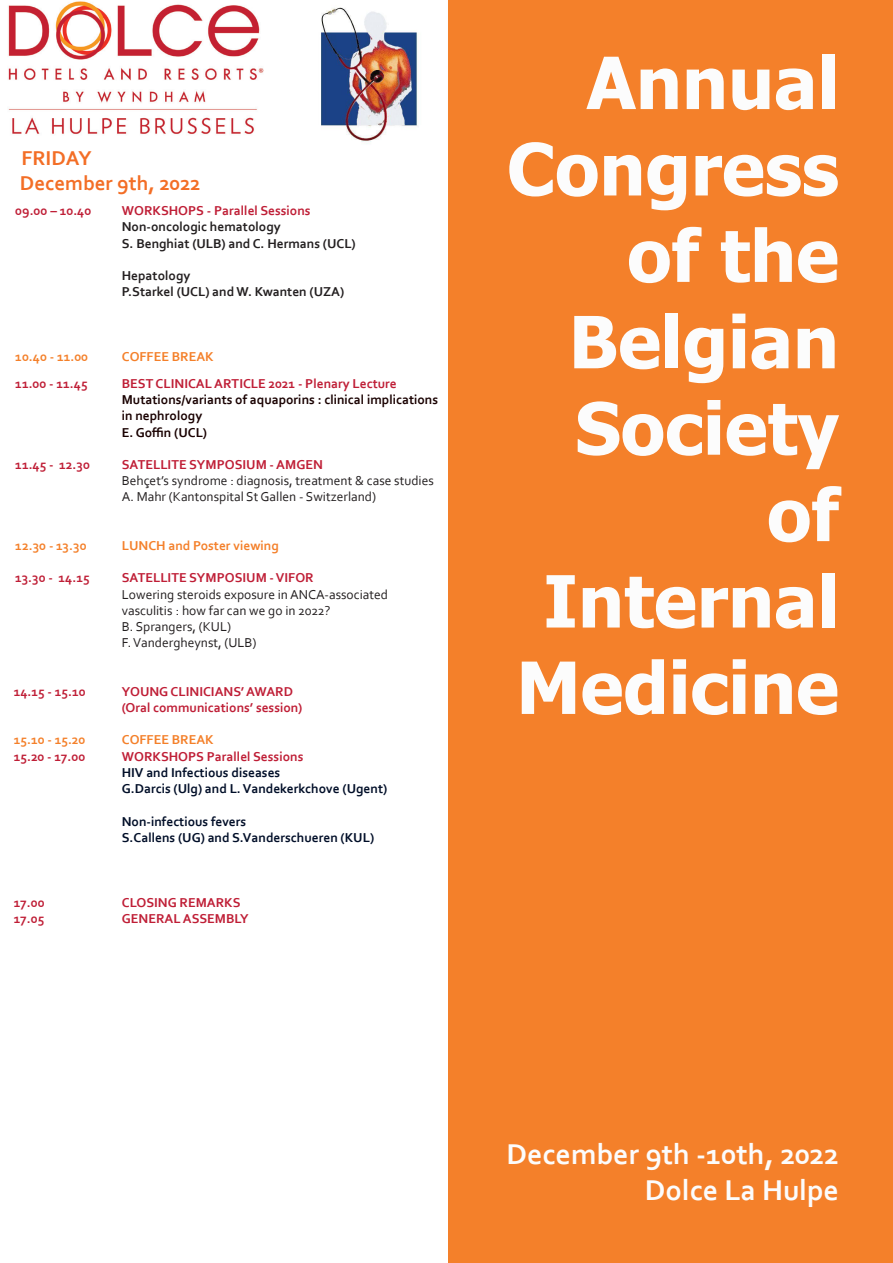
<style>
.page{position:relative;width:893px;height:1263px;background:#fff}
.page>*{position:absolute;margin:0;border:0;box-sizing:border-box;transform-origin:0 0}
.t1{font:700 72px/86.4px "Tahoma";color:#fcfcfc;text-align:right}
.t2{font:700 30px "Corbel";color:#fcfcfc}
.t3{font:700 21px/25.2px "Corbel";color:#f36e26}
.t4{font:700 13.5px/16.2px "Corbel";color:#bf1e36}
.t5{font:13.5px/16.2px "Corbel";color:#231f20}
.t6{font:700 13.5px/16.2px "Corbel";color:#000e28}
.t7{font:700 13.5px/16.2px "Corbel";color:#190000}
.t8{font:700 13.5px "Corbel";color:#231f20}
.t9{font:700 13.5px "Corbel";color:#f4802a}
.s1{color:#bf1e36}
.s2{font-weight:700;color:#bf1e36}
</style>
<div class="page">
<img style="left:8px;top:1px;width:410px;height:143px">
<div style="left:448px;top:1px;width:445px;height:1262px;background:#f4802a"></div>
<p class="t3" style="left:20px;top:145px;width:182px">FRIDAY<br>December 9th, 2022</p>
<p class="t4" style="left:15px;top:202px;width:78px">09.00 – 10.40</p>
<p class="t4" style="left:122px;top:202px;width:190px">WORKSHOPS - Parallel Sessions</p>
<p class="t8" style="left:122px;top:219px;width:160px">Non-oncologic hematology</p>
<p class="t8" style="left:122px;top:235px;width:235px">S. Benghiat (ULB) and C. Hermans (UCL)</p>
<p class="t8" style="left:122px;top:267px;width:70px">Hepatology</p>
<p class="t8" style="left:122px;top:283px;width:224px">P.Starkel (UCL) and W. Kwanten (UZA)</p>
<p class="t9" style="left:15px;top:348px;width:74px">10.40 - 11.00</p>
<p class="t9" style="left:122px;top:348px;width:93px">COFFEE BREAK</p>
<p class="t4" style="left:15px;top:375px;width:74px">11.00 - 11.45</p>
<p class="t7" style="left:122px;top:375px;width:318px"><span class="s1">BEST CLINICAL ARTICLE 2021 - Plenary Lecture </span>Mutations/variants of aquaporins : clinical implications in nephrology<br>E. Goffin (UCL)</p>
<p class="t4" style="left:15px;top:456px;width:76px">11.45 - 12.30</p>
<p class="t5" style="left:122px;top:456px;width:314px"><span class="s2">SATELLITE SYMPOSIUM - AMGEN<br></span>Behçet’s syndrome : diagnosis, treatment &amp; case studies<br>A. Mahr (Kantonspital St Gallen - Switzerland)</p>
<p class="t9" style="left:15px;top:537px;width:73px">12.30 - 13.30</p>
<p class="t9" style="left:122px;top:537px;width:158px">LUNCH and Poster viewing</p>
<p class="t4" style="left:15px;top:569px;width:76px">13.30 - 14.15</p>
<p class="t4" style="left:122px;top:569px;width:193px">SATELLITE SYMPOSIUM - VIFOR</p>
<p class="t5" style="left:122px;top:586px;width:268px">Lowering steroids exposure in ANCA-associated vasculitis : how far can we go in 2022?<br>B. Sprangers, (KUL)<br>F. Vandergheynst, (ULB)</p>
<p class="t4" style="left:14px;top:683px;width:73px">14.15 - 15.10</p>
<p class="t4" style="left:122px;top:683px;width:182px">YOUNG CLINICIANS’ AWARD (Oral communications’ session)</p>
<p class="t9" style="left:14px;top:732px;width:73px">15.10 - 15.20</p>
<p class="t9" style="left:122px;top:732px;width:93px">COFFEE BREAK</p>
<p class="t4" style="left:14px;top:748px;width:73px">15.20 - 17.00</p>
<p class="t4" style="left:122px;top:748px;width:183px">WORKSHOPS Parallel Sessions</p>
<p class="t6" style="left:122px;top:764px;width:267px">HIV and Infectious diseases<br>G.Darcis (Ulg) and L. Vandekerkchove (Ugent)</p>
<p class="t6" style="left:122px;top:812px;width:254px">Non-infectious fevers<br>S.Callens (UG) and S.Vanderschueren (KUL)</p>
<p class="t4" style="left:14px;top:893px;width:32px">17.00</p>
<p class="t4" style="left:122px;top:893px;width:120px">CLOSING REMARKS</p>
<p class="t4" style="left:14px;top:910px;width:32px">17.05</p>
<p class="t4" style="left:122px;top:910px;width:128px">GENERAL ASSEMBLY</p>
<p class="t1" style="left:507px;top:43px;width:334px">Annual<br>Congress of the<br>Belgian<br>Society of<br>Internal<br>Medicine</p>
<p class="t2" style="left:506px;top:1135px;width:334px">December 9th -10th, 2022</p>
<p class="t2" style="left:645px;top:1171px;width:196px">Dolce La Hulpe</p>
</div>
